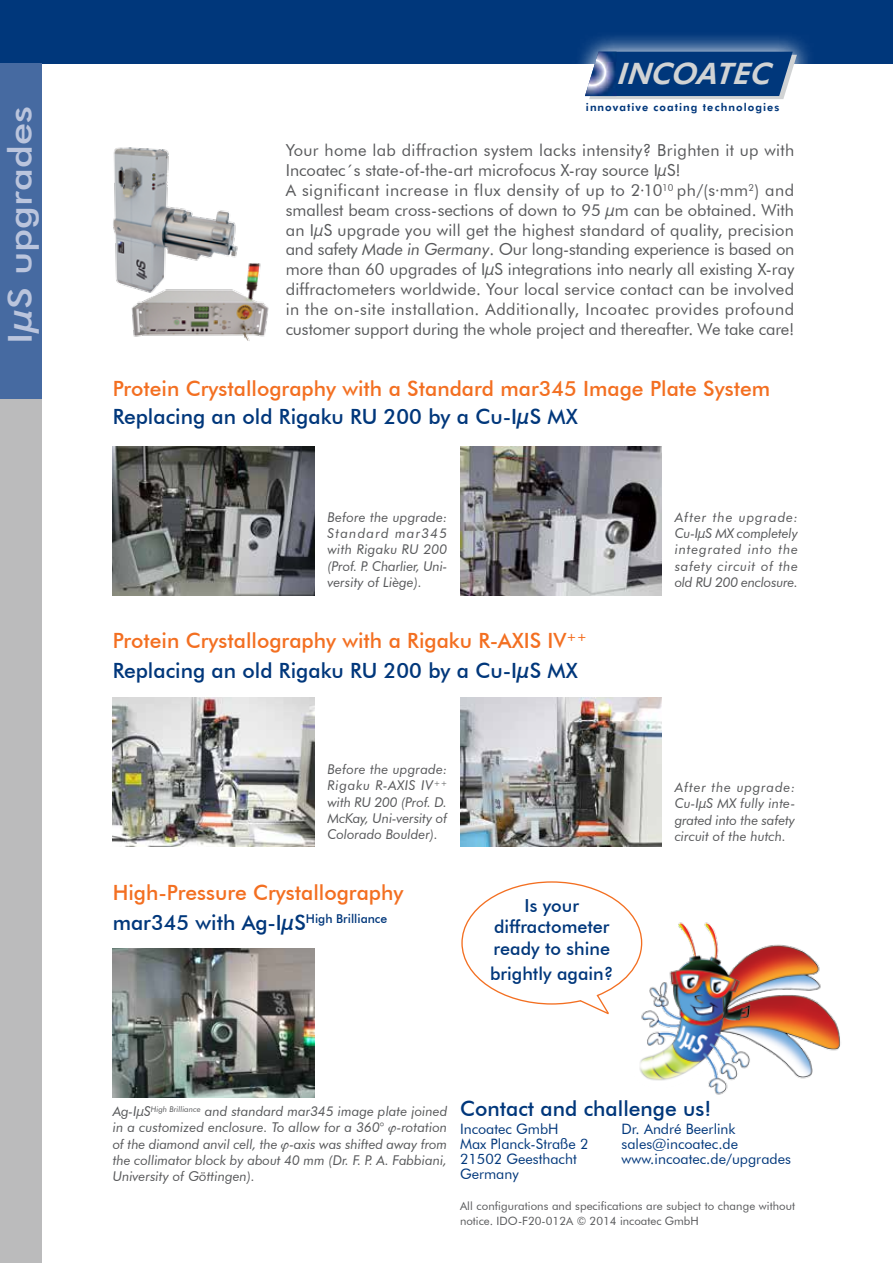
<style>
.page{position:relative;width:893px;height:1263px;background:#fff}
.page>*{position:absolute;margin:0;border:0;box-sizing:border-box;transform-origin:0 0}
.t1{font:500 33px "Futura BT";color:#bbc5dd;scale:1.2 1}
.t2{font:italic 800 29.55px "Futura BT";color:#d1d3d4}
.t3{font:500 21px/29.4px "Futura BT";color:#f36f21}
.t4{font:500 21px "Futura BT";color:#00377b}
.t5{font:500 18px/21.6px "Futura BT";color:#00377b;text-align:center}
.t6{font:16.5px/19.8px "Futura BT";letter-spacing:.01em;color:#58595b}
.t7{font:14.4px/15px "Futura BT";color:#00377b}
.t8{font:italic 13.5px/16.2px "Futura BT";color:#58595b;text-align:justify}
.t9{font:11.4px/15px "Futura BT";letter-spacing:.005em;color:#58595b}
.t10{font:800 10.8px "Futura BT";letter-spacing:.095em;color:#00377b}
.s1{font-style:italic}
.s2{color:#00377b}
</style>
<div class="page">
<div style="left:0;top:26px;width:42px;height:1237px;background:#bbbbbc"></div>
<div style="left:0;top:0;width:893px;height:64px;background:#00377b"></div>
<svg style="left:579px;top:36px;width:230px;height:28px"></svg>
<svg style="left:585px;top:52px;width:212px;height:47px"></svg>
<div style="left:0;top:63px;width:42px;height:336px;background:#466aa1"></div>
<img style="left:113px;top:446px;width:202px;height:149px">
<img style="left:113px;top:147px;width:125px;height:140px">
<img style="left:460px;top:446px;width:202px;height:149px">
<img style="left:130px;top:261px;width:139px;height:80px">
<img style="left:460px;top:697px;width:202px;height:149px">
<img style="left:113px;top:697px;width:202px;height:149px">
<img style="left:113px;top:948px;width:202px;height:149px">
<img style="left:639px;top:922px;width:202px;height:173px">
<svg style="left:461px;top:881px;width:182px;height:134px"></svg>
<h1 class="t1" style="left:0;top:344px;width:199px;rotate:-90deg">IµS upgrades</h1>
<h2 class="t2" style="left:617px;top:56px;width:161px">INCOATEC</h2>
<p class="t10" style="left:586px;top:101px;width:195px">innovative coating technologies</p>
<p class="t6" style="left:286px;top:141px;width:510px">Your home lab diffraction system lacks intensity? Brighten it up with Incoatec´s state-of-the-art microfocus X-ray source IµS!<br>A significant increase in flux density of up to 2<sup>•</sup>10<sup>10</sup> ph/(s<sup>•</sup>mm<sup>2</sup>) and smallest beam cross-sections of down to 95 µm can be obtained. With an IµS upgrade you will get the highest standard of quality, precision and safety <span class="s1">Made in Germany</span>. Our long-standing experience is based on more than 60 upgrades of IµS integrations into nearly all existing X-ray diffractometers worldwide. Your local service contact can be involved in the on-site installation. Additionally, Incoatec provides profound customer support during the whole project and thereafter. We take care!</p>
<p class="t3" style="left:113px;top:374px;width:659px">Protein Crystallography with a Standard mar345 Image Plate System</p>
<p class="t4" style="left:113px;top:404px;width:466px">Replacing an old Rigaku RU 200 by a Cu-IµS MX</p>
<p class="t8" style="left:327px;top:509px;width:121px">Before the upgrade:<br>Standard mar345 with Rigaku RU 200 (Prof. P. Charlier, Uni&shy;versity of Liège).</p>
<p class="t8" style="left:675px;top:509px;width:125px">After the upgrade:<br>Cu-IµS MX completely integrated into the safety circuit of the old RU 200 enclosure.</p>
<p class="t3" style="left:113px;top:626px;width:476px">Protein Crystallography with a Rigaku R-AXIS IV<sup>++<br></sup><span class="s2">Replacing an old Rigaku RU 200 by a Cu-IµS MX</span></p>
<p class="t8" style="left:327px;top:761px;width:121px">Before the upgrade:<br>Rigaku R-AXIS IV<sup>++ </sup>with RU 200 (Prof. D.<br>McKay, Uni-versity of Colorado Boulder).</p>
<p class="t3" style="left:113px;top:878px;width:292px">High-Pressure Crystallography <span class="s2">mar345 with Ag-IµS</span><sup>High</sup> <sup>Brilliance</sup></p>
<p class="t5" style="left:494px;top:894px;width:118px">Is your diffractometer ready to shine</p>
<p class="t5" style="left:490px;top:963px;width:125px">brightly again?</p>
<p class="t8" style="left:675px;top:779px;width:122px">After the upgrade:<br>Cu-IµS MX fully inte&shy;grated into the safety circuit of the hutch.</p>
<p class="t8" style="left:113px;top:1103px;width:336px">Ag-IµS<sup>High</sup> <sup>Brilliance</sup> and standard mar345 image plate joined in a customized enclosure. To allow for a 360° -rotation of the diamond anvil cell, the -axis was shifted away from the collimator block by about 40 mm (Dr. F. P. A. Fabbiani, University of Göttingen).</p>
<p class="t4" style="left:460px;top:1096px;width:253px">Contact and challenge us!</p>
<p class="t7" style="left:460px;top:1121px;width:130px">Incoatec GmbH<br>Max Planck-Straße 2<br>21502 Geesthacht<br>Germany</p>
<p class="t7" style="left:622px;top:1121px;width:171px">Dr. André Beerlink sales@incoatec.de www.incoatec.de/upgrades</p>
<p class="t9" style="left:460px;top:1198px;width:337px">All configurations and specifications are subject to change without notice. IDO-F20-012A © 2014 incoatec GmbH</p>
</div>
